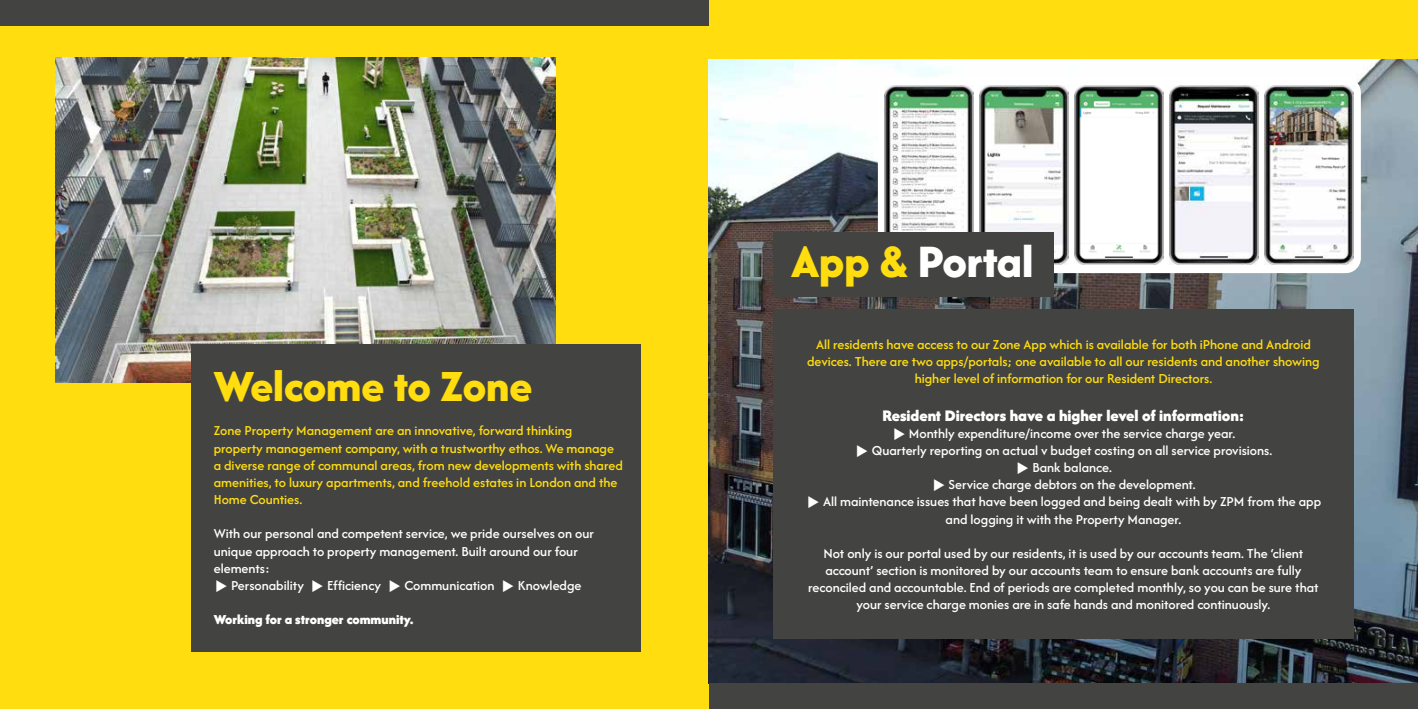
<style>
.page{position:relative;width:1418px;height:709px;background:#fff}
.page>*{position:absolute;margin:0;border:0;box-sizing:border-box;transform-origin:0 0}
.t1{font:800 48.38px "Afacad Flux";color:#fff}
.t2{font:800 46.38px "Afacad Flux";color:#ffdd0e}
.t3{font:900 16.75px "Afacad Flux";color:#fff}
.t4{font:500 14.25px/17.1px "Afacad Flux";color:#fff;text-align:center}
.t5{font:500 14.25px/17.1px "Afacad Flux";color:#ffdd0e}
.t6{font:900 14.25px "Afacad Flux";color:#fff}
.s1{color:#ffdd0e}
</style>
<div class="page">
<div style="left:0;top:0;width:709px;height:709px;background:#ffdd0e"></div>
<img style="left:56px;top:57px;width:500px;height:326px">
<div style="left:191px;top:344px;width:449px;height:308px;background:#434342"></div>
<div style="left:0;top:0;width:709px;height:25px;background:#434342"></div>
<div style="left:709px;top:0;width:708px;height:59px;background:#ffdd0e"></div>
<img style="left:709px;top:59px;width:708px;height:624px">
<div style="left:709px;top:683px;width:708px;height:26px;background:#434342"></div>
<div style="left:877px;top:78px;width:483px;height:195px;background:#fff;border-radius:15px"></div>
<div style="left:773px;top:309px;width:580px;height:330px;background:#434342"></div>
<img style="left:885px;top:86px;width:88px;height:147px">
<img style="left:980px;top:86px;width:88px;height:179px">
<img style="left:1074px;top:86px;width:89px;height:179px">
<img style="left:1169px;top:86px;width:89px;height:179px">
<img style="left:1264px;top:86px;width:89px;height:179px">
<div style="left:773px;top:233px;width:280px;height:64px;background:#434342"></div>
<h2 class="t2" style="left:214px;top:355px;width:320px">Welcome to Zone</h2>
<p class="t5" style="left:214px;top:422px;width:410px">Zone Property Management are an innovative, forward thinking property management company, with a trustworthy ethos. We manage a diverse range of communal areas, from new developments with shared amenities, to luxury apartments, and freehold estates in London and the Home Counties.</p>
<p class="t4" style="left:214px;top:525px;width:382px;text-align:left">With our personal and competent service, we pride ourselves on our unique approach to property management. Built around our four elements:<br>▶ Personability ▶ Efficiency ▶ Communication ▶ Knowledge</p>
<p class="t6" style="left:214px;top:610px;width:201px">Working for a stronger community.</p>
<h1 class="t1" style="left:791px;top:229px;width:244px"><span class="s1">App &amp;</span> Portal</h1>
<p class="t5" style="left:807px;top:335px;width:514px;text-align:center">All residents have access to our Zone App which is available for both iPhone and Android devices. There are two apps/portals; one available to all our residents and another showing higher level of information for our Resident Directors.</p>
<p class="t3" style="left:882px;top:404px;width:363px">Resident Directors have a higher level of information:</p>
<p class="t4" style="left:805px;top:424px;width:517px">▶ Monthly expenditure/income over the service charge year.<br>▶ Quarterly reporting on actual v budget costing on all service provisions.<br>▶ Bank balance.<br>▶ Service charge debtors on the development.<br>▶ All maintenance issues that have been logged and being dealt with by ZPM from the app and logging it with the Property Manager.</p>
<p class="t4" style="left:808px;top:544px;width:512px">Not only is our portal used by our residents, it is used by our accounts team. The ‘client account’ section is monitored by our accounts team to ensure bank accounts are fully reconciled and accountable. End of periods are completed monthly, so you can be sure that your service charge monies are in safe hands and monitored continuously.</p>
</div>
